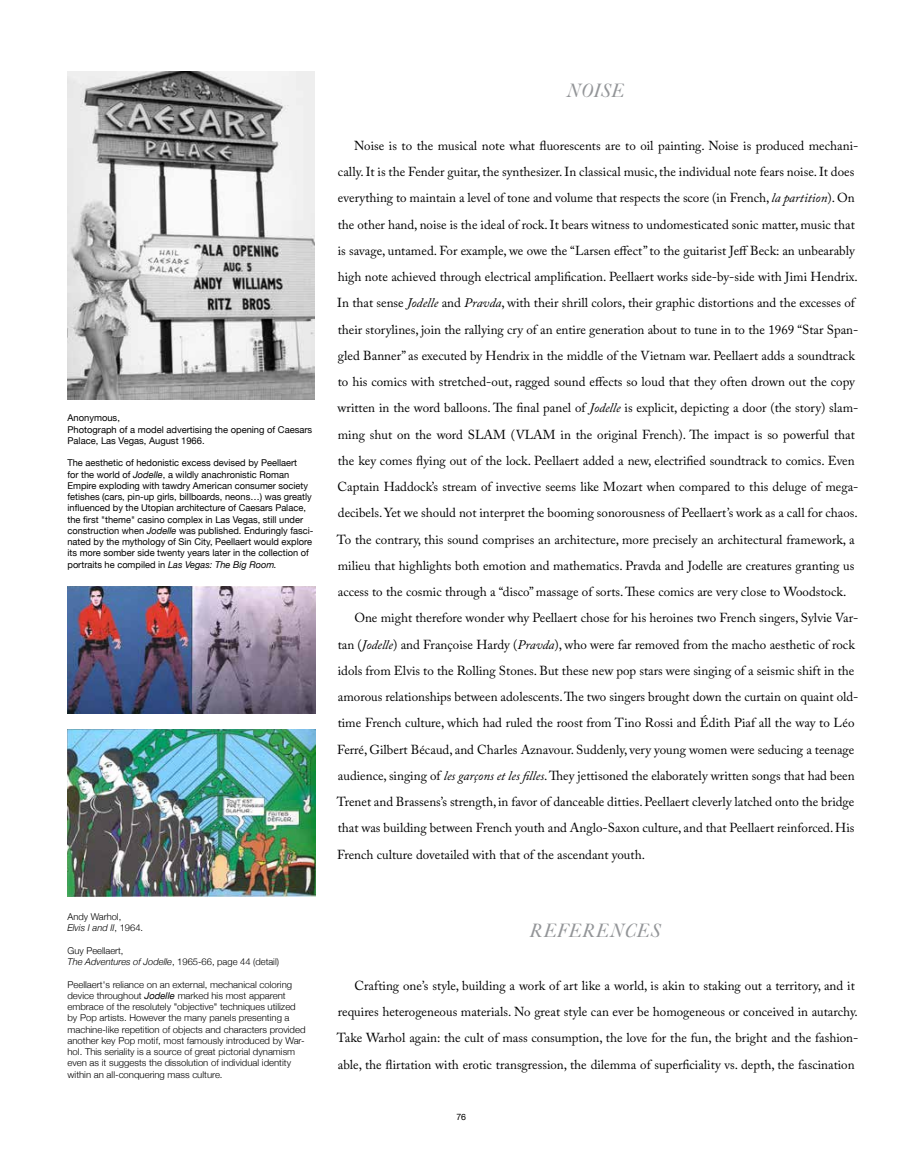
<style>
.page{position:relative;width:900px;height:1170px;background:#fff}
.page>*{position:absolute;margin:0;border:0;box-sizing:border-box;transform-origin:0 0}
.t1{font:20px "Caslon Italic With Swashes Plain";letter-spacing:.05em;color:#939598}
.t2{font:13px/26.2px "Adobe Caslon Pro";color:#000}
.t3{font:9.38px/11.2px "Helvetica Neue";color:#000}
.t4{font:300 9.38px/11.2px "Helvetica Neue";color:#000}
.t5{font:8.75px "Helvetica Neue";color:#000}
.s1{font-style:italic}
.s2{font-weight:400;font-style:italic}
</style>
<div class="page">
<img style="left:68px;top:586px;width:247px;height:128px">
<img style="left:68px;top:730px;width:248px;height:167px">
<img style="left:68px;top:71px;width:247px;height:329px">
<p class="t3" style="left:68px;top:412px;width:246px">Anonymous,<br>Photograph of a model advertising the opening of Caesars<br>Palace, Las Vegas, August 1966.</p>
<p class="t3" style="left:68px;top:457px;width:247px">The aesthetic of hedonistic excess devised by Peellaert<br>for the world of <span class="s1">Jodelle</span>, a wildly anachronistic Roman Empire exploding with tawdry American consumer society fetishes (cars, pin-up girls, billboards, neons…) was greatly influenced by the Utopian architecture of Caesars Palace, the first "theme" casino complex in Las Vegas, still under construction when <span class="s1">Jodelle</span> was published. Enduringly fasci&shy;nated by the mythology of Sin City, Peellaert would explore its more somber side twenty years later in the collection of portraits he compiled in <span class="s1">Las Vegas: The Big Room.</span></p>
<p class="t4" style="left:68px;top:911px;width:77px">Andy Warhol,<br><span class="s1">Elvis I and II</span>, 1964.</p>
<p class="t4" style="left:68px;top:945px;width:213px">Guy Peellaert,<br><span class="s1">The Adventures of Jodelle</span>, 1965-66, page 44 (detail)</p>
<p class="t4" style="left:68px;top:979px;width:240px">Peellaert's reliance on an external, mechanical coloring device throughout <span class="s2">Jodelle</span> marked his most apparent embrace of the resolutely "objective" techniques utilized by Pop artists. However the many panels presenting a machine-like repetition of objects and characters provided another key Pop motif, most famously introduced by War&shy;hol. This seriality is a source of great pictorial dynamism even as it suggests the dissolution of individual identity within an all-conquering mass culture.</p>
<h1 class="t1" style="left:567px;top:79px;width:59px">NOISE</h1>
<p class="t2" style="left:354px;top:132px;width:506px">Noise is to the musical note what fluorescents are to oil painting. Noise is produced mechani-</p>
<p class="t2" style="left:338px;top:158px;width:518px">cally. It is the Fender guitar, the synthesizer. In classical music, the individual note fears noise. It does</p>
<p class="t2" style="left:338px;top:185px;width:518px">everything to maintain a level of tone and volume that respects the score (in French, <span class="s1">la partition</span>). On</p>
<p class="t2" style="left:338px;top:211px;width:519px">the other hand, noise is the ideal of rock. It bears witness to undomesticated sonic matter, music that</p>
<p class="t2" style="left:338px;top:237px;width:519px">is savage, untamed. For example, we owe the “Larsen effect” to the guitarist Jeff Beck: an unbearably</p>
<p class="t2" style="left:338px;top:263px;width:522px">high note achieved through electrical amplification. Peellaert works side-by-side with Jimi Hendrix.</p>
<p class="t2" style="left:337px;top:290px;width:519px">In that sense <span class="s1">Jodelle</span> and <span class="s1">Pravda</span>, with their shrill colors, their graphic distortions and the excesses of</p>
<p class="t2" style="left:338px;top:316px;width:522px">their storylines, join the rallying cry of an entire generation about to tune in to the 1969 “Star Span-</p>
<p class="t2" style="left:338px;top:342px;width:518px">gled Banner” as executed by Hendrix in the middle of the Vietnam war. Peellaert adds a soundtrack</p>
<p class="t2" style="left:338px;top:368px;width:519px">to his comics with stretched-out, ragged sound effects so loud that they often drown out the copy</p>
<p class="t2" style="left:337px;top:395px;width:523px">written in the word balloons. The final panel of <span class="s1">Jodelle</span> is explicit, depicting a door (the story) slam-</p>
<p class="t2" style="left:338px;top:421px;width:519px">ming shut on the word SLAM (VLAM in the original French). The impact is so powerful that</p>
<p class="t2" style="left:338px;top:447px;width:519px">the key comes flying out of the lock. Peellaert added a new, electrified soundtrack to comics. Even</p>
<p class="t2" style="left:338px;top:473px;width:522px">Captain Haddock’s stream of invective seems like Mozart when compared to this deluge of mega-</p>
<p class="t2" style="left:338px;top:500px;width:521px">decibels. Yet we should not interpret the booming sonorousness of Peellaert’s work as a call for chaos.</p>
<p class="t2" style="left:337px;top:526px;width:519px">To the contrary, this sound comprises an architecture, more precisely an architectural framework, a</p>
<p class="t2" style="left:338px;top:552px;width:518px">milieu that highlights both emotion and mathematics. Pravda and Jodelle are creatures granting us</p>
<p class="t2" style="left:338px;top:578px;width:510px">access to the cosmic through a “disco” massage of sorts. These comics are very close to Woodstock.</p>
<p class="t2" style="left:354px;top:605px;width:506px">One might therefore wonder why Peellaert chose for his heroines two French singers, Sylvie Var-</p>
<p class="t2" style="left:338px;top:631px;width:519px">tan (<span class="s1">Jodelle</span>) and Françoise Hardy (<span class="s1">Pravda</span>), who were far removed from the macho aesthetic of rock</p>
<p class="t2" style="left:338px;top:657px;width:518px">idols from Elvis to the Rolling Stones. But these new pop stars were singing of a seismic shift in the</p>
<p class="t2" style="left:338px;top:683px;width:522px">amorous relationships between adolescents. The two singers brought down the curtain on quaint old-</p>
<p class="t2" style="left:338px;top:710px;width:518px">time French culture, which had ruled the roost from Tino Rossi and Édith Piaf all the way to Léo</p>
<p class="t2" style="left:337px;top:736px;width:519px">Ferré, Gilbert Bécaud, and Charles Aznavour. Suddenly, very young women were seducing a teenage</p>
<p class="t2" style="left:338px;top:762px;width:518px">audience, singing of <span class="s1">les garçons et les filles</span>. They jettisoned the elaborately written songs that had been</p>
<p class="t2" style="left:337px;top:788px;width:519px">Trenet and Brassens’s strength, in favor of danceable ditties. Peellaert cleverly latched onto the bridge</p>
<p class="t2" style="left:338px;top:815px;width:518px">that was building between French youth and Anglo-Saxon culture, and that Peellaert reinforced. His</p>
<p class="t2" style="left:337px;top:841px;width:309px">French culture dovetailed with that of the ascendant youth.</p>
<h1 class="t1" style="left:530px;top:919px;width:132px">REFERENCES</h1>
<p class="t2" style="left:337px;top:972px;width:523px;text-indent:18px">Crafting one’s style, building a work of art like a world, is akin to staking out a territory, and it requires heterogeneous materials. No great style can ever be homogeneous or conceived in autarchy.<br>Take Warhol again: the cult of mass consumption, the love for the fun, the bright and the fashion&shy;able, the flirtation with erotic transgression, the dilemma of superficiality vs. depth, the fascination</p>
<p class="t5" style="left:456px;top:1111px;width:11px">76</p>
</div>
